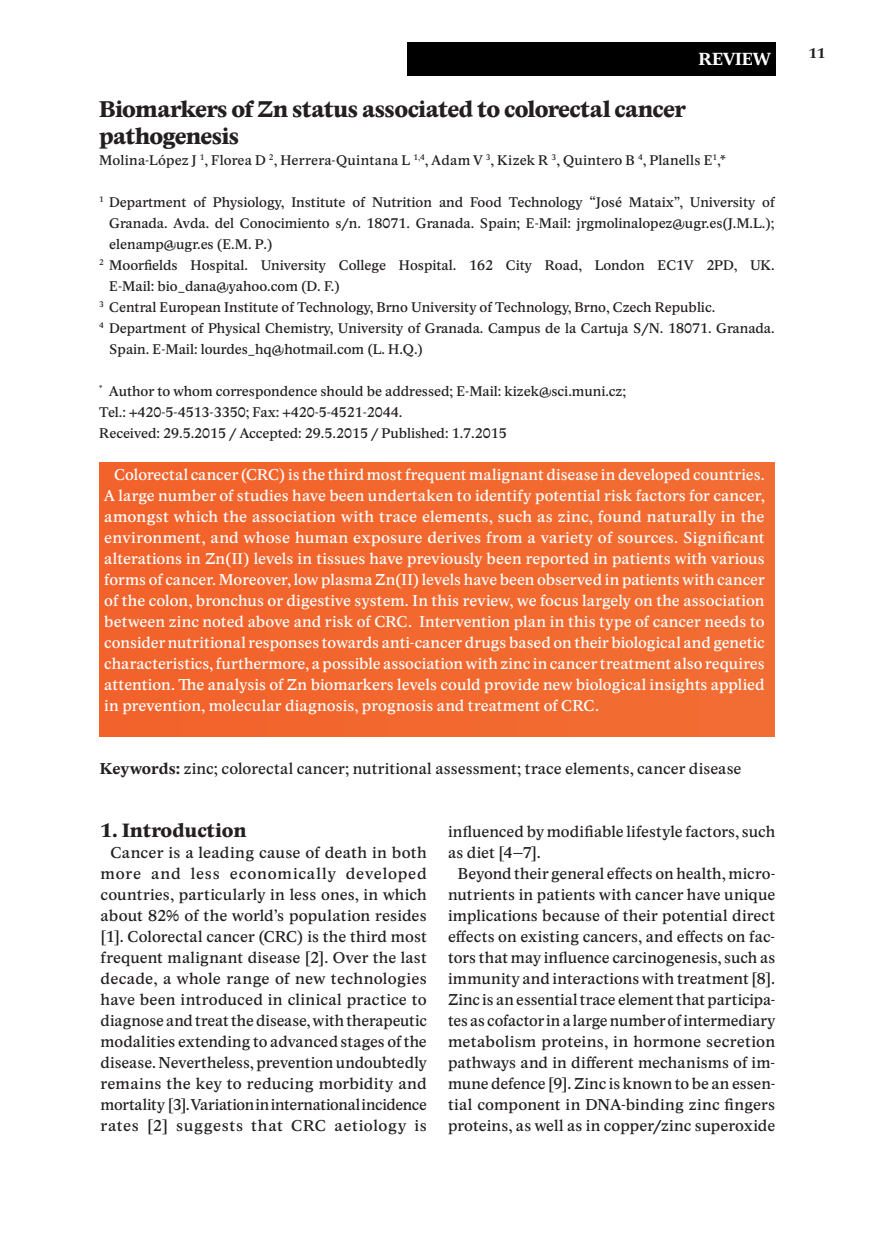
<style>
.page{position:relative;width:874px;height:1241px;background:#fff}
.page>*{position:absolute;margin:0;border:0;box-sizing:border-box;transform-origin:0 0}
.t1{font:700 22.75px/26.2px "Academica Medium Pro";letter-spacing:-.025em;color:#231f20}
.t2{font:700 19.25px "Academica Medium Pro";color:#231f20}
.t3{font:700 17.5px "Academica Text Pro";color:#fff}
.t4{font:15.75px/21px "Academica Text Pro";letter-spacing:.01em;color:#231f20;text-align:justify}
.t5{font:15.75px/21px "Academica Text Pro";letter-spacing:.005em;color:#fff;text-align:justify}
.t6{font:14px/21px "Academica Text Pro";color:#231f20}
.t7{font:14px "Academica Text Pro";letter-spacing:.02em;color:#231f20}
.t8{font:700 14px "Academica Text Pro";color:#231f20}
.s1{font-weight:700}
</style>
<div class="page">
<div style="left:99px;top:462px;width:675px;height:274px;background:#f2682f"></div>
<div style="left:407px;top:42px;width:368px;height:33px;background:#000"></div>
<p class="t3" style="left:698px;top:47px;width:73px">Review</p>
<h1 class="t1" style="left:99px;top:96px;width:587px">Biomarkers of Zn status associated to colorectal cancer pathogenesis</h1>
<p class="t7" style="left:99px;top:152px;width:627px">Molina-López J <sup>1</sup>, Florea D <sup>2</sup>, Herrera-Quintana L <sup>1,4</sup>, Adam V <sup>3</sup>, Kizek R <sup>3</sup>, Quintero B <sup>4</sup>, Planells E<sup>1</sup>,*</p>
<p class="t6" style="left:99px;top:192px;width:676px"><sup>1</sup> Department of Physiology, Institute of Nutrition and Food Technology “José Mataix”, University of</p>
<p class="t6" style="left:109px;top:213px;width:666px">Granada. Avda. del Conocimiento s/n. 18071. Granada. Spain; E-Mail: jrgmolinalopez@ugr.es(J.M.L.);</p>
<p class="t6" style="left:109px;top:234px;width:165px">elenamp@ugr.es (E.M. P.)</p>
<p class="t6" style="left:99px;top:255px;width:676px"><sup>2</sup> Moorfields Hospital. University College Hospital. 162 City Road, London EC1V 2PD, UK.</p>
<p class="t6" style="left:109px;top:276px;width:232px">E-Mail: bio_dana@yahoo.com (D. F.)</p>
<p class="t6" style="left:99px;top:297px;width:617px"><sup>3</sup> Central European Institute of Technology, Brno University of Technology, Brno, Czech Republic.</p>
<p class="t6" style="left:99px;top:318px;width:676px"><sup>4</sup> Department of Physical Chemistry, University of Granada. Campus de la Cartuja S/N. 18071. Granada.</p>
<p class="t6" style="left:109px;top:339px;width:315px">Spain. E-Mail: lourdes_hq@hotmail.com (L. H.Q.)</p>
<p class="t6" style="left:99px;top:381px;width:528px"><sup>*</sup> Author to whom correspondence should be addressed; E-Mail: kizek@sci.muni.cz;<br>Tel.: +420-5-4513-3350; Fax: +420-5-4521-2044.<br>Received: 29.5.2015 / Accepted: 29.5.2015 / Published: 1.7.2015</p>
<p class="t5" style="left:104px;top:464px;width:661px;text-indent:10px">Colorectal cancer (CRC) is the third most frequent malignant disease in developed countries.<br>A large number of studies have been undertaken to identify potential risk factors for cancer, amongst which the association with trace elements, such as zinc, found naturally in the environment, and whose human exposure derives from a variety of sources. Significant alterations in Zn(II) levels in tissues have previously been reported in patients with various forms of cancer. Moreover, low plasma Zn(II) levels have been observed in patients with cancer of the colon, bronchus or digestive system. In this review, we focus largely on the association between zinc noted above and risk of CRC. Intervention plan in this type of cancer needs to consider nutritional responses towards anti-cancer drugs based on their biological and genetic characteristics, furthermore, a possible association with zinc in cancer treatment also requires attention. The analysis of Zn biomarkers levels could provide new biological insights applied in prevention, molecular diagnosis, prognosis and treatment of CRC.</p>
<p class="t4" style="left:100px;top:758px;width:642px"><span class="s1">Keywords:</span> zinc; colorectal cancer; nutritional assessment; trace elements, cancer disease</p>
<p class="t2" style="left:100px;top:816px;width:147px">1. Introduction</p>
<p class="t4" style="left:100px;top:842px;width:327px;text-indent:10px">Cancer is a leading cause of death in both more and less economically developed countries, particularly in less ones, in which about 82% of the world’s population resides [1]. Colorectal cancer (CRC) is the third most frequent malignant disease [2]. Over the last decade, a whole range of new technologies have been introduced in clinical practice to diagnose and treat the disease, with therapeutic modalities extending to advanced stages of the disease. Nevertheless, prevention undoubtedly remains the key to reducing morbidity and mortality [3]. Variation in international incidence rates [2] suggests that CRC aetiology is</p>
<p class="t4" style="left:448px;top:821px;width:328px">influenced by modifiable lifestyle factors, such as diet [4–7].</p>
<p class="t4" style="left:448px;top:863px;width:328px;text-indent:10px">Beyond their general effects on health, micro&shy;nutrients in patients with cancer have unique implications because of their potential direct effects on existing cancers, and effects on fac&shy;tors that may influence carcinogenesis, such as immunity and interactions with treatment [8].<br>Zinc is an essential trace element that participa&shy;tes as cofactor in a large number of intermediary metabolism proteins, in hormone secretion pathways and in different mechanisms of im&shy;mune defence [9]. Zinc is known to be an essen&shy;tial component in DNA-binding zinc fingers proteins, as well as in copper/zinc superoxide</p>
<p class="t8" style="left:808px;top:44px;width:18px">11</p>
</div>
